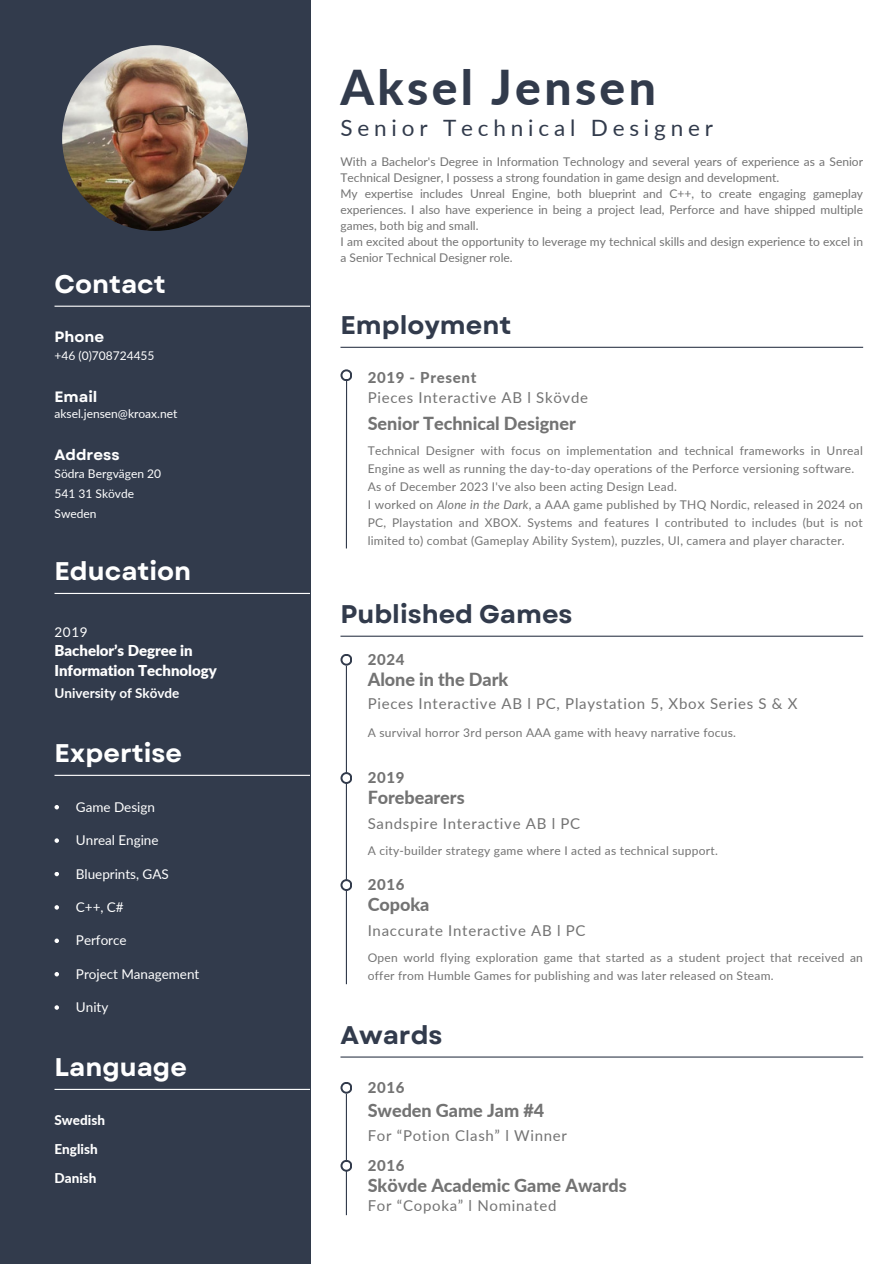
<style>
.page{position:relative;width:894px;height:1264px;background:#fff}
.page>*{position:absolute;margin:0;border:0;box-sizing:border-box;transform-origin:0 0}
.t1{font:800 48px "Lato";letter-spacing:.07em;color:#323b4c}
.t2{font:700 25.5px "Garet";color:#fff}
.t3{font:700 25.5px "Garet";color:#323b4c}
.t4{font:22.5px "Lato";letter-spacing:.215em;color:#323b4c}
.t5{font:800 18px "Lato";letter-spacing:-.005em;color:#737373}
.t6{font:15px "Lato";letter-spacing:.045em;color:#737373}
.t7{font:900 15px/20.2px "Lato";letter-spacing:-.005em;color:#fff}
.t8{font:800 15px "Lato";letter-spacing:.045em;color:#737373}
.t9{font:700 15px "Garet";color:#fff}
.t10{font:13.5px "Lato";letter-spacing:-.005em;color:#fff}
.t11{font:800 13.5px "Lato";color:#fff}
.t12{font:700 13.5px "Lato";letter-spacing:-.005em;color:#fff}
.t13{font:12px/18px "Lato";letter-spacing:.02em;color:#737373;text-align:justify}
.t14{font:12px/16px "Lato";color:#737373}
.t15{font:12px "Lato";color:#fff}
.s1{font-style:italic}
</style>
<div class="page">
<div style="left:0;top:0;width:310px;height:1263px;background:#323b4c"></div>
<hr style="left:54px;top:305px;width:256px;height:2px;background:#fff">
<hr style="left:340px;top:347px;width:522px;height:1px;background:#323b4c">
<hr style="left:346px;top:375px;width:1px;height:173px;background:#323b4c">
<svg style="left:340px;top:369px;width:12px;height:12px"></svg>
<div style="left:342px;top:371px;width:8px;height:8px;background:#fff;border-radius:50%"></div>
<svg style="left:340px;top:653px;width:12px;height:12px"></svg>
<div style="left:342px;top:655px;width:8px;height:8px;background:#fff;border-radius:50%"></div>
<hr style="left:346px;top:665px;width:1px;height:319px;background:#323b4c">
<svg style="left:340px;top:772px;width:12px;height:12px"></svg>
<div style="left:342px;top:774px;width:8px;height:8px;background:#fff;border-radius:50%"></div>
<hr style="left:340px;top:1056px;width:522px;height:1px;background:#323b4c">
<img style="left:62px;top:45px;width:186px;height:186px;border-radius:50%">
<hr style="left:54px;top:593px;width:256px;height:1px;background:#fff">
<svg style="left:54px;top:805px;width:5px;height:4px"></svg>
<svg style="left:54px;top:838px;width:5px;height:4px"></svg>
<svg style="left:54px;top:872px;width:5px;height:4px"></svg>
<svg style="left:54px;top:905px;width:5px;height:4px"></svg>
<svg style="left:54px;top:938px;width:5px;height:5px"></svg>
<svg style="left:54px;top:972px;width:5px;height:4px"></svg>
<hr style="left:54px;top:774px;width:256px;height:2px;background:#fff">
<hr style="left:54px;top:1088px;width:256px;height:1px;background:#fff">
<hr style="left:340px;top:635px;width:522px;height:1px;background:#323b4c">
<svg style="left:340px;top:879px;width:12px;height:12px"></svg>
<div style="left:342px;top:881px;width:8px;height:8px;background:#fff;border-radius:50%"></div>
<svg style="left:54px;top:1005px;width:5px;height:4px"></svg>
<svg style="left:340px;top:1081px;width:12px;height:12px"></svg>
<div style="left:342px;top:1083px;width:8px;height:8px;background:#fff;border-radius:50%"></div>
<hr style="left:346px;top:1093px;width:1px;height:122px;background:#323b4c">
<svg style="left:340px;top:1159px;width:12px;height:12px"></svg>
<div style="left:342px;top:1161px;width:8px;height:8px;background:#fff;border-radius:50%"></div>
<p class="t2" style="left:54px;top:265px;width:113px">Contact</p>
<h5 class="t9" style="left:54px;top:325px;width:51px">Phone</h5>
<h2 class="t15" style="left:54px;top:348px;width:101px">+46 (0)708724455</h2>
<h5 class="t9" style="left:54px;top:385px;width:44px">Email</h5>
<p class="t15" style="left:54px;top:406px;width:124px">aksel.jensen@kroax.net</p>
<p class="t9" style="left:54px;top:443px;width:67px">Address</p>
<p class="t15" style="left:54px;top:466px;width:108px">Södra Bergvägen 20</p>
<h5 class="t15" style="left:54px;top:486px;width:81px">541 31 Skövde</h5>
<p class="t15" style="left:54px;top:506px;width:44px">Sweden</p>
<h2 class="t2" style="left:54px;top:552px;width:138px">Education</h2>
<h4 class="t10" style="left:54px;top:623px;width:35px">2019</h4>
<h6 class="t7" style="left:54px;top:640px;width:164px">Bachelor’s Degree in<br>Information Technology</h6>
<h5 class="t12" style="left:54px;top:684px;width:126px">University of Skövde</h5>
<h6 class="t2" style="left:54px;top:734px;width:129px">Expertise</h6>
<h2 class="t10" style="left:76px;top:798px;width:80px">Game Design</h2>
<p class="t10" style="left:76px;top:831px;width:84px">Unreal Engine</p>
<h4 class="t10" style="left:76px;top:865px;width:94px">Blueprints, GAS</h4>
<p class="t10" style="left:76px;top:898px;width:49px">C++, C#</p>
<h5 class="t10" style="left:76px;top:932px;width:52px">Perforce</h5>
<p class="t10" style="left:76px;top:965px;width:125px">Project Management</p>
<h2 class="t10" style="left:76px;top:998px;width:34px">Unity</h2>
<p class="t2" style="left:54px;top:1048px;width:134px">Language</p>
<h5 class="t11" style="left:54px;top:1111px;width:52px">Swedish</h5>
<h4 class="t11" style="left:54px;top:1140px;width:45px">English</h4>
<h6 class="t11" style="left:54px;top:1169px;width:43px">Danish</h6>
<p class="t1" style="left:340px;top:58px;width:317px">Aksel Jensen</p>
<h2 class="t4" style="left:340px;top:113px;width:374px">Senior Technical Designer</h2>
<p class="t14" style="left:340px;top:153px;width:524px">With a Bachelor's Degree in Information Technology and several years of experience as a Senior<br>Technical Designer, I possess a strong foundation in game design and development.</p>
<h5 class="t13" style="left:340px;top:185px;width:524px;line-height:16px">My expertise includes Unreal Engine, both blueprint and C++, to create engaging gameplay experiences. I also have experience in being a project lead, Perforce and have shipped multiple games, both big and small.</h5>
<p class="t14" style="left:340px;top:233px;width:524px">I am excited about the opportunity to leverage my technical skills and design experience to excel in a Senior Technical Designer role.</p>
<h2 class="t3" style="left:340px;top:306px;width:172px">Employment</h2>
<p class="t8" style="left:367px;top:368px;width:110px">2019 - Present</p>
<p class="t6" style="left:367px;top:388px;width:222px">Pieces Interactive AB l Skövde</p>
<p class="t5" style="left:367px;top:412px;width:209px">Senior Technical Designer</p>
<p class="t13" style="left:367px;top:441px;width:496px">Technical Designer with focus on implementation and technical frameworks in Unreal<br>Engine as well as running the day-to-day operations of the Perforce versioning software.</p>
<p class="t13" style="left:367px;top:477px;width:310px">As of December 2023 I've also been acting Design Lead.</p>
<p class="t13" style="left:367px;top:495px;width:496px">I worked on <span class="s1">Alone in the Dark</span>, a AAA game published by THQ Nordic, released in 2024 on PC, Playstation and XBOX. Systems and features I contributed to includes (but is not limited to) combat (Gameplay Ability System), puzzles, UI, camera and player character.</p>
<p class="t3" style="left:340px;top:595px;width:233px">Published Games</p>
<h1 class="t8" style="left:367px;top:650px;width:38px">2024</h1>
<h2 class="t5" style="left:367px;top:667px;width:142px">Alone in the Dark</h2>
<p class="t6" style="left:367px;top:694px;width:431px">Pieces Interactive AB l PC, Playstation 5, Xbox Series S &amp; X</p>
<p class="t13" style="left:367px;top:723px;width:370px">A survival horror 3rd person AAA game with heavy narrative focus.</p>
<h3 class="t8" style="left:367px;top:768px;width:38px">2019</h3>
<p class="t5" style="left:367px;top:786px;width:98px">Forebearers</p>
<p class="t6" style="left:367px;top:814px;width:214px">Sandspire Interactive AB l PC</p>
<p class="t13" style="left:367px;top:841px;width:351px">A city-builder strategy game where I acted as technical support.</p>
<p class="t8" style="left:367px;top:875px;width:38px">2016</p>
<h6 class="t5" style="left:367px;top:893px;width:63px">Copoka</h6>
<h4 class="t6" style="left:367px;top:921px;width:219px">Inaccurate Interactive AB l PC</h4>
<h5 class="t13" style="left:367px;top:948px;width:496px">Open world flying exploration game that started as a student project that received an offer from Humble Games for publishing and was later released on Steam.</h5>
<p class="t3" style="left:340px;top:1016px;width:103px">Awards</p>
<h4 class="t8" style="left:367px;top:1077px;width:38px">2016</h4>
<h4 class="t5" style="left:367px;top:1099px;width:178px">Sweden Game Jam #4</h4>
<h5 class="t6" style="left:367px;top:1126px;width:201px">For “Potion Clash” l Winner</h5>
<h6 class="t8" style="left:367px;top:1155px;width:38px">2016</h6>
<h5 class="t5" style="left:367px;top:1173px;width:260px">Skövde Academic Game Awards</h5>
<h6 class="t6" style="left:367px;top:1196px;width:190px">For “Copoka” l Nominated</h6>
</div>
